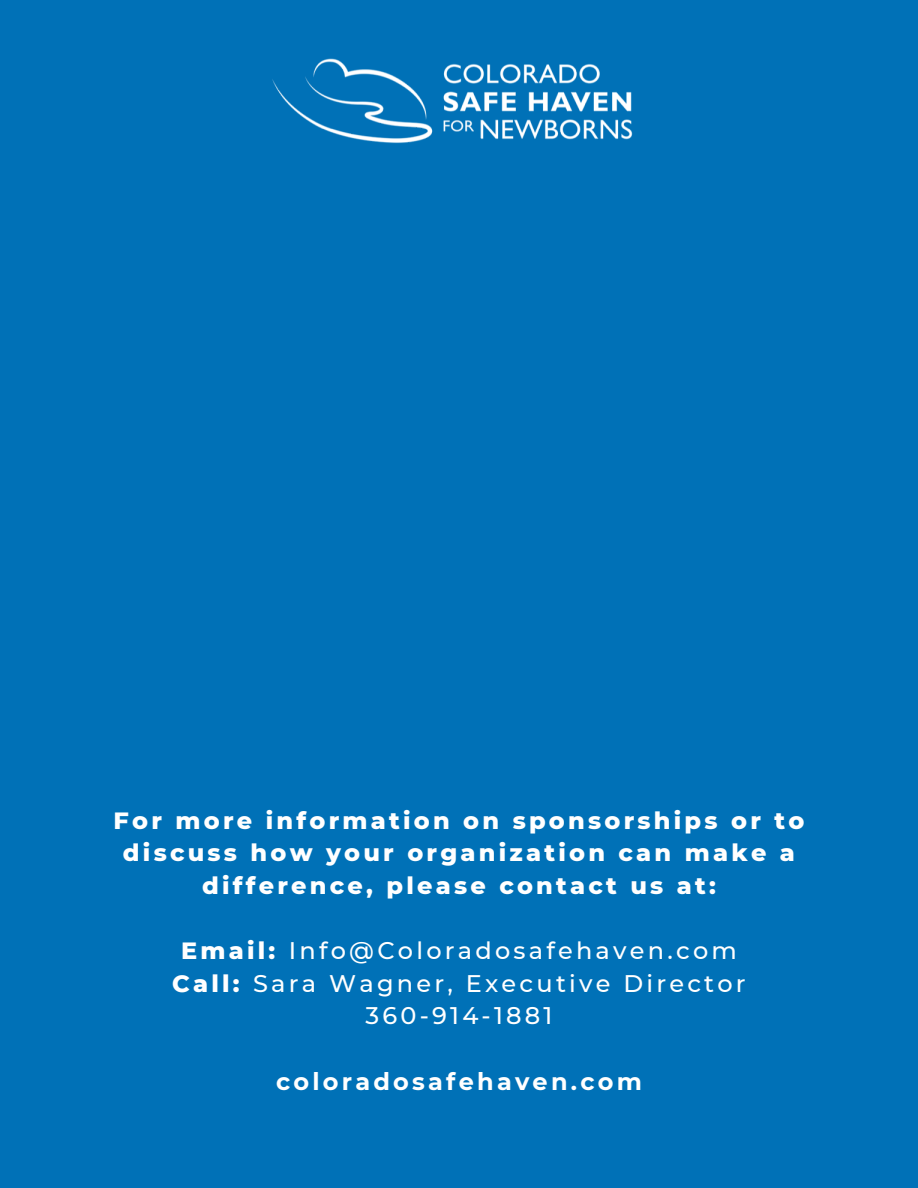
<style>
.page{position:relative;width:918px;height:1188px;background:#0071b7}
.page>*{position:absolute;margin:0;border:0;box-sizing:border-box;transform-origin:0 0}
.t1{font:800 24px/32.7px "Montserrat";letter-spacing:.135em;color:#fff;text-align:center}
.t2{font:500 24px/32.7px "Montserrat";letter-spacing:.135em;color:#fff;text-align:center}
.t3{font:700 24px "Montserrat";letter-spacing:.135em;color:#fff}
.s1{font-weight:800}
</style>
<div class="page">
<img style="left:272px;top:58px;width:361px;height:86px">
<p class="t1" style="left:114px;top:802px;width:692px">For more information on sponsorships or to discuss how your organization can make a difference, please contact us at:</p>
<p class="t2" style="left:172px;top:933px;width:575px"><span class="s1">Email:</span> Info@Coloradosafehaven.com<br><span class="s1">Call:</span> Sara Wagner, Executive Director<br>360-914-1881</p>
<p class="t3" style="left:276px;top:1064px;width:367px">coloradosafehaven.com</p>
</div>
